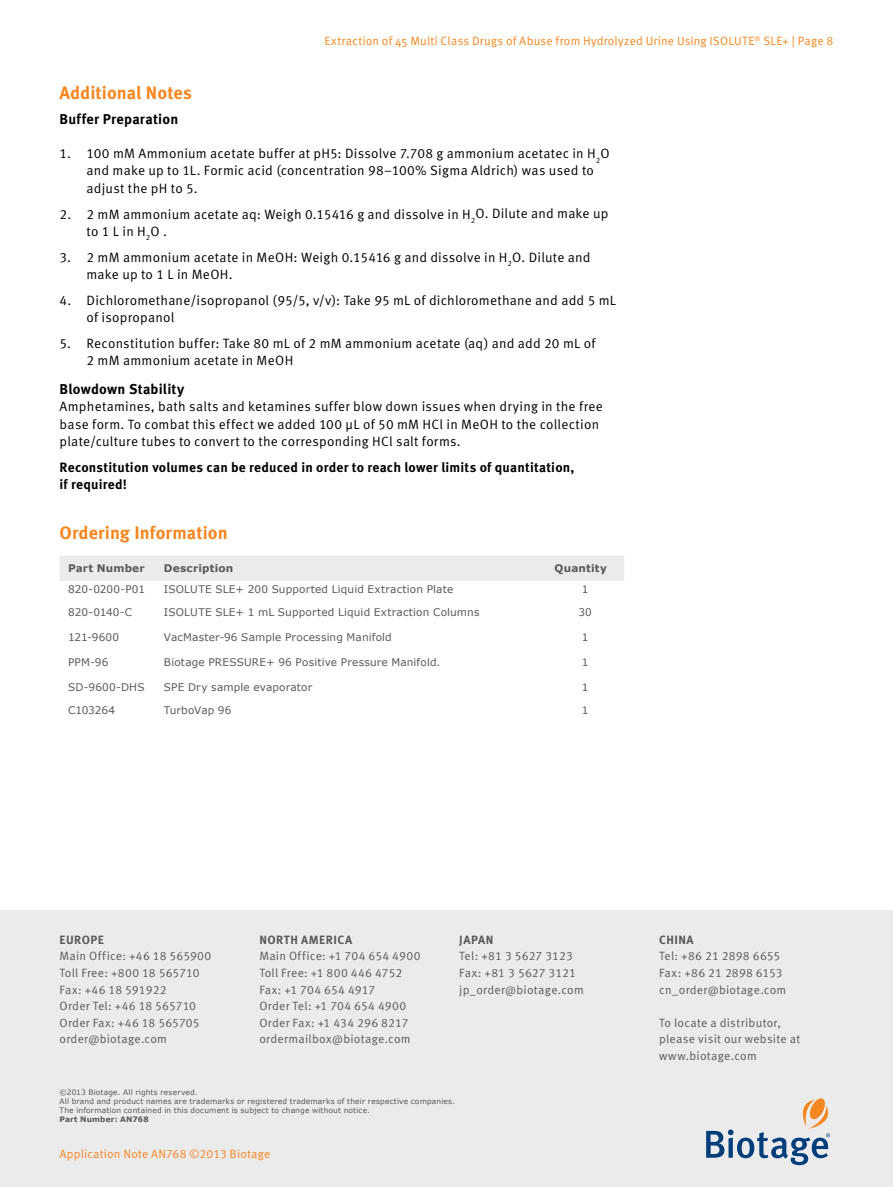
<style>
.page{position:relative;width:893px;height:1187px;background:#fff}
.page>*{position:absolute;margin:0;border:0;box-sizing:border-box;transform-origin:0 0}
.t1{font:700 18px "Meta OT";letter-spacing:.005em;color:#f6861f}
.t2{font:700 14.25px "Meta OT";letter-spacing:.015em;color:#000}
.t3{font:13.5px/17.2px "Meta OT Norm";letter-spacing:.015em;color:#000}
.t4{font:700 13.5px/17.2px "Meta OT";letter-spacing:.015em;color:#000}
.t5{font:12px/16.5px "Meta OT Norm";letter-spacing:.02em;color:#58595b}
.t6{font:12px "Meta OT Norm";letter-spacing:.015em;color:#f6861f}
.t7{font:700 12px "Meta OT";letter-spacing:.04em;color:#58595b}
.t8{font:10.5px "Verdana";letter-spacing:.015em;color:#58595b}
.t9{font:700 10.5px "Verdana";letter-spacing:.015em;color:#58595b}
.t10{font:10.5px "Verdana";letter-spacing:-.005em;color:#58595b}
.t11{font:7.5px/9px "Verdana";letter-spacing:.02em;color:#58595b}
.t12{font:700 7.5px "Verdana";letter-spacing:.015em;color:#58595b}
</style>
<div class="page">
<div style="left:0;top:1078px;width:893px;height:108px;background:#ebebec"></div>
<svg style="left:706px;top:1098px;width:124px;height:67px"></svg>
<div style="left:0;top:910px;width:893px;height:179px;background:#ebebec"></div>
<div style="left:60px;top:556px;width:564px;height:24px;background:#ebebec"></div>
<p class="t6" style="left:324px;top:34px;width:511px">Extraction of 45 Multi Class Drugs of Abuse from Hydrolyzed Urine Using ISOLUTE<sup>®</sup> SLE+ | Page 8</p>
<h1 class="t1" style="left:60px;top:82px;width:134px">Additional Notes</h1>
<p class="t2" style="left:60px;top:110px;width:120px">Buffer Preparation</p>
<p class="t3" style="left:87px;top:145px;width:525px;text-indent:-27px">1. 100 mM Ammonium acetate buffer at pH5: Dissolve 7.708 g ammonium acetatec in H<sub>2</sub>O and make up to 1L. Formic acid (concentration 98–100% Sigma Aldrich) was used to adjust the pH to 5.</p>
<p class="t3" style="left:87px;top:205px;width:523px;text-indent:-27px">2. 2 mM ammonium acetate aq: Weigh 0.15416 g and dissolve in H<sub>2</sub>O. Dilute and make up to 1 L in H<sub>2</sub>O .</p>
<p class="t3" style="left:87px;top:248px;width:505px;text-indent:-27px">3. 2 mM ammonium acetate in MeOH: Weigh 0.15416 g and dissolve in H<sub>2</sub>O. Dilute and make up to 1 L in MeOH.</p>
<p class="t3" style="left:87px;top:291px;width:531px;text-indent:-27px">4. Dichloromethane/isopropanol (95/5, v/v): Take 95 mL of dichloromethane and add 5 mL of isopropanol</p>
<p class="t3" style="left:87px;top:334px;width:511px;text-indent:-27px">5. Reconstitution buffer: Take 80 mL of 2 mM ammonium acetate (aq) and add 20 mL of<br>2 mM ammonium acetate in MeOH</p>
<p class="t2" style="left:60px;top:380px;width:126px">Blowdown Stability</p>
<p class="t3" style="left:60px;top:398px;width:545px">Amphetamines, bath salts and ketamines suffer blow down issues when drying in the free base form. To combat this effect we added 100 µL of 50 mM HCl in MeOH to the collection plate/culture tubes to convert to the corresponding HCl salt forms.</p>
<p class="t4" style="left:60px;top:458px;width:517px">Reconstitution volumes can be reduced in order to reach lower limits of quantitation, if required!</p>
<h1 class="t1" style="left:60px;top:521px;width:170px">Ordering Information</h1>
<p class="t9" style="left:68px;top:561px;width:78px">Part Number</p>
<p class="t9" style="left:164px;top:561px;width:71px">Description</p>
<p class="t9" style="left:555px;top:561px;width:54px">Quantity</p>
<p class="t10" style="left:68px;top:582px;width:79px">820-0200-P01</p>
<p class="t8" style="left:164px;top:582px;width:291px">ISOLUTE SLE+ 200 Supported Liquid Extraction Plate</p>
<p class="t8" style="left:582px;top:582px;width:8px">1</p>
<p class="t8" style="left:68px;top:605px;width:66px">820-0140-C</p>
<p class="t8" style="left:164px;top:605px;width:317px">ISOLUTE SLE+ 1 mL Supported Liquid Extraction Columns</p>
<p class="t8" style="left:578px;top:605px;width:15px">30</p>
<p class="t8" style="left:68px;top:630px;width:53px">121-9600</p>
<p class="t8" style="left:164px;top:630px;width:229px">VacMaster-96 Sample Processing Manifold</p>
<p class="t8" style="left:582px;top:630px;width:8px">1</p>
<p class="t8" style="left:68px;top:656px;width:42px">PPM-96</p>
<p class="t8" style="left:164px;top:656px;width:278px">Biotage PRESSURE+ 96 Positive Pressure Manifold.</p>
<p class="t8" style="left:582px;top:656px;width:8px">1</p>
<p class="t8" style="left:68px;top:680px;width:78px">SD-9600-DHS</p>
<p class="t8" style="left:164px;top:680px;width:150px">SPE Dry sample evaporator</p>
<p class="t8" style="left:582px;top:680px;width:8px">1</p>
<p class="t10" style="left:68px;top:703px;width:49px">C103264</p>
<p class="t8" style="left:164px;top:703px;width:69px">TurboVap 96</p>
<p class="t8" style="left:582px;top:703px;width:8px">1</p>
<p class="t7" style="left:60px;top:932px;width:46px">EUROPE</p>
<p class="t5" style="left:60px;top:948px;width:153px">Main Office: +46 18 565900<br>Toll Free: +800 18 565710<br>Fax: +46 18 591922<br>Order Tel: +46 18 565710<br>Order Fax: +46 18 565705 order@biotage.com</p>
<p class="t7" style="left:259px;top:932px;width:94px">NORTH AMERICA</p>
<p class="t5" style="left:259px;top:948px;width:163px">Main Office: +1 704 654 4900<br>Toll Free: +1 800 446 4752<br>Fax: +1 704 654 4917<br>Order Tel: +1 704 654 4900<br>Order Fax: +1 434 296 8217 ordermailbox@biotage.com</p>
<p class="t7" style="left:459px;top:932px;width:35px">JAPAN</p>
<p class="t5" style="left:459px;top:948px;width:126px">Tel: +81 3 5627 3123<br>Fax: +81 3 5627 3121 jp_order@biotage.com</p>
<p class="t11" style="left:60px;top:1087px;width:397px">©2013 Biotage. All rights reserved.<br>All brand and product names are trademarks or registered trademarks of their respective companies.<br>The information contained in this document is subject to change without notice.</p>
<p class="t12" style="left:60px;top:1114px;width:91px">Part Number: AN768</p>
<p class="t6" style="left:60px;top:1146px;width:212px">Application Note AN768 ©2013 Biotage</p>
<p class="t7" style="left:659px;top:932px;width:15px">China</p>
<p class="t5" style="left:659px;top:948px;width:129px">Tel: +86 21 2898 6655<br>Fax: +86 21 2898 6153 cn_order@biotage.com</p>
<p class="t5" style="left:659px;top:1014px;width:143px">To locate a distributor, please visit our website at www.biotage.com</p>
</div>
